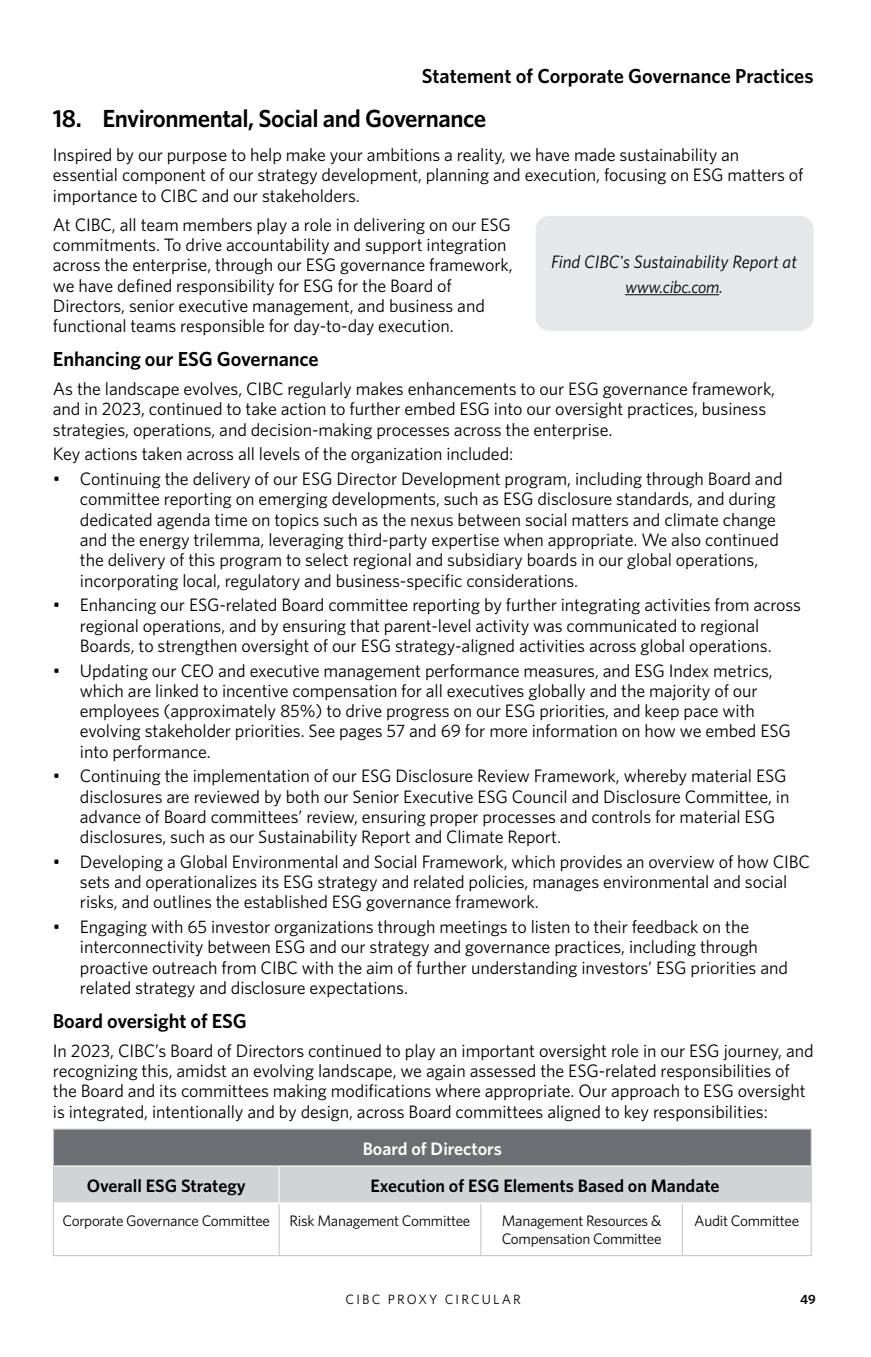
<style>
.page{position:relative;width:871px;height:1357px;background:#fff}
.page>*{position:absolute;margin:0;border:0;box-sizing:border-box;transform-origin:0 0}
.t1{font:600 24.75px "Whitney";letter-spacing:-.02em;color:#000}
.t2{font:600 20.25px "Whitney";letter-spacing:-.005em;color:#000}
.Information_Text_8pt_p{font:18px/20.2px "Whitney";letter-spacing:-.005em;color:#000}
.t3{font:600 18px "Whitney";color:#000}
.Grey_Side_Box_Text_p{font:italic 18px "Whitney";color:#000}
.t4{font:600 18px "Whitney";color:#fff}
.Grey_Side_Box_Text_p-2{font:italic 17.55px "Whitney";letter-spacing:-.02em;color:#000}
.t5{font:15.3px/18px "Whitney";letter-spacing:-.02em;color:#000}
.t6{font:13.5px "Whitney";letter-spacing:.16em;color:#000}
.t7{font:600 13.5px "Whitney";color:#000}
.s1{font-size:18px}
</style>
<div class="page">
<div style="left:536px;top:216px;width:277px;height:115px;background:#e6e7e8;border-radius:14px"></div>
<hr style="left:625px;top:294px;width:94px;height:1px;background:#000">
<div style="left:53px;top:1129px;width:758px;height:37px;background:#6d6e71"></div>
<div style="left:54px;top:1166px;width:756px;height:36px;background:#d1d3d4"></div>
<hr style="left:53px;top:1203px;width:1px;height:52px;background:#c7c8ca">
<hr style="left:278px;top:1203px;width:2px;height:52px;background:#c7c8ca">
<hr style="left:480px;top:1203px;width:1px;height:52px;background:#c7c8ca">
<hr style="left:682px;top:1203px;width:1px;height:52px;background:#c7c8ca">
<hr style="left:810px;top:1203px;width:2px;height:52px;background:#c7c8ca">
<hr style="left:53px;top:1255px;width:226px;height:1px;background:#c7c8ca">
<hr style="left:279px;top:1255px;width:202px;height:1px;background:#c7c8ca">
<hr style="left:481px;top:1255px;width:201px;height:1px;background:#c7c8ca">
<hr style="left:682px;top:1255px;width:130px;height:1px;background:#c7c8ca">
<hr style="left:53px;top:1128px;width:226px;height:2px;background:#c7c8ca">
<hr style="left:53px;top:1129px;width:1px;height:37px;background:#c7c8ca">
<hr style="left:279px;top:1128px;width:202px;height:2px;background:#c7c8ca">
<hr style="left:481px;top:1128px;width:201px;height:2px;background:#c7c8ca">
<hr style="left:682px;top:1128px;width:130px;height:2px;background:#c7c8ca">
<hr style="left:810px;top:1129px;width:2px;height:37px;background:#c7c8ca">
<hr style="left:53px;top:1166px;width:1px;height:37px;background:#c7c8ca">
<hr style="left:810px;top:1166px;width:2px;height:37px;background:#c7c8ca">
<hr style="left:54px;top:1165px;width:225px;height:1px;background:#fff">
<hr style="left:279px;top:1165px;width:202px;height:1px;background:#fff">
<hr style="left:278px;top:1166px;width:2px;height:36px;background:#fff">
<hr style="left:481px;top:1165px;width:201px;height:1px;background:#fff">
<hr style="left:682px;top:1165px;width:128px;height:1px;background:#fff">
<p class="t2" style="left:422px;top:62px;width:393px">Statement of Corporate Governance Practices</p>
<h2 class="t1" style="left:53px;top:102px;width:435px">18. Environmental, Social and Governance</h2>
<p class="Information_Text_8pt_p" style="left:53px;top:144px;width:752px">Inspired by our purpose to help make your ambitions a reality, we have made sustainability an essential component of our strategy development, planning and execution, focusing on ESG matters of importance to CIBC and our stakeholders.</p>
<p class="Information_Text_8pt_p" style="left:53px;top:214px;width:461px">At CIBC, all team members play a role in delivering on our ESG commitments. To drive accountability and support integration across the enterprise, through our ESG governance framework, we have defined responsibility for ESG for the Board of Directors, senior executive management, and business and functional teams responsible for day-to-day execution.</p>
<h3 class="t2" style="left:53px;top:345px;width:267px">Enhancing our ESG Governance</h3>
<p class="Information_Text_8pt_p" style="left:53px;top:378px;width:724px">As the landscape evolves, CIBC regularly makes enhancements to our ESG governance framework, and in 2023, continued to take action to further embed ESG into our oversight practices, business strategies, operations, and decision-making processes across the enterprise.</p>
<p class="Information_Text_8pt_p" style="left:53px;top:444px;width:462px">Key actions taken across all levels of the organization included:</p>
<p class="Information_Text_8pt_p" style="left:80px;top:468px;width:704px;text-indent:-27px">• Continuing the delivery of our ESG Director Development program, including through Board and committee reporting on emerging developments, such as ESG disclosure standards, and during dedicated agenda time on topics such as the nexus between social matters and climate change and the energy trilemma, leveraging third-party expertise when appropriate. We also continued the delivery of this program to select regional and subsidiary boards in our global operations, incorporating local, regulatory and business-specific considerations.</p>
<p class="Information_Text_8pt_p" style="left:80px;top:594px;width:723px;text-indent:-27px">• Enhancing our ESG-related Board committee reporting by further integrating activities from across regional operations, and by ensuring that parent-level activity was communicated to regional<br>Boards, to strengthen oversight of our ESG strategy-aligned activities across global operations.</p>
<p class="Information_Text_8pt_p" style="left:80px;top:660px;width:712px;text-indent:-27px">• Updating our CEO and executive management performance measures, and ESG Index metrics, which are linked to incentive compensation for all executives globally and the majority of our employees (approximately 85%) to drive progress on our ESG priorities, and keep pace with evolving stakeholder priorities. See pages 57 and 69 for more information on how we embed ESG into performance.</p>
<p class="Information_Text_8pt_p" style="left:80px;top:765px;width:711px;text-indent:-27px">• Continuing the implementation of our ESG Disclosure Review Framework, whereby material ESG disclosures are reviewed by both our Senior Executive ESG Council and Disclosure Committee, in advance of Board committees’ review, ensuring proper processes and controls for material ESG disclosures, such as our Sustainability Report and Climate Report.</p>
<p class="Information_Text_8pt_p" style="left:80px;top:851px;width:731px;text-indent:-27px">• Developing a Global Environmental and Social Framework, which provides an overview of how CIBC sets and operationalizes its ESG strategy and related policies, manages environmental and social risks, and outlines the established ESG governance framework.</p>
<p class="Information_Text_8pt_p" style="left:80px;top:916px;width:709px;text-indent:-27px">• Engaging with 65 investor organizations through meetings to listen to their feedback on the interconnectivity between ESG and our strategy and governance practices, including through proactive outreach from CIBC with the aim of further understanding investors’ ESG priorities and related strategy and disclosure expectations.</p>
<h3 class="t2" style="left:53px;top:1007px;width:195px">Board oversight of ESG</h3>
<p class="Information_Text_8pt_p" style="left:53px;top:1040px;width:762px">In 2023, CIBC’s Board of Directors continued to play an important oversight role in our ESG journey, and recognizing this, amidst an evolving landscape, we again assessed the ESG-related responsibilities of the Board and its committees making modifications where appropriate. Our approach to ESG oversight is integrated, intentionally and by design, across Board committees aligned to key responsibilities:</p>
<p class="Grey_Side_Box_Text_p" style="left:551px;top:250px;width:247px">Find CIBC's Sustainability Report at</p>
<p class="Grey_Side_Box_Text_p-2" style="left:625px;top:275px;width:99px">www.cibc.com<span class="s1">.</span></p>
<p class="t4" style="left:363px;top:1136px;width:141px">Board of Directors</p>
<p class="t3" style="left:87px;top:1173px;width:161px">Overall ESG Strategy</p>
<p class="t3" style="left:370px;top:1173px;width:351px">Execution of ESG Elements Based on Mandate</p>
<p class="t5" style="left:62px;top:1211px;width:209px">Corporate Governance Committee</p>
<p class="t5" style="left:290px;top:1211px;width:182px">Risk Management Committee</p>
<p class="t5" style="left:502px;top:1211px;width:161px">Management Resources &amp;<br>Compensation Committee</p>
<p class="t5" style="left:694px;top:1211px;width:106px">Audit Committee</p>
<p class="t6" style="left:346px;top:1290px;width:177px">CIBC PROXY CIRCULAR</p>
<p class="t7" style="left:800px;top:1290px;width:17px">49</p>
</div>
